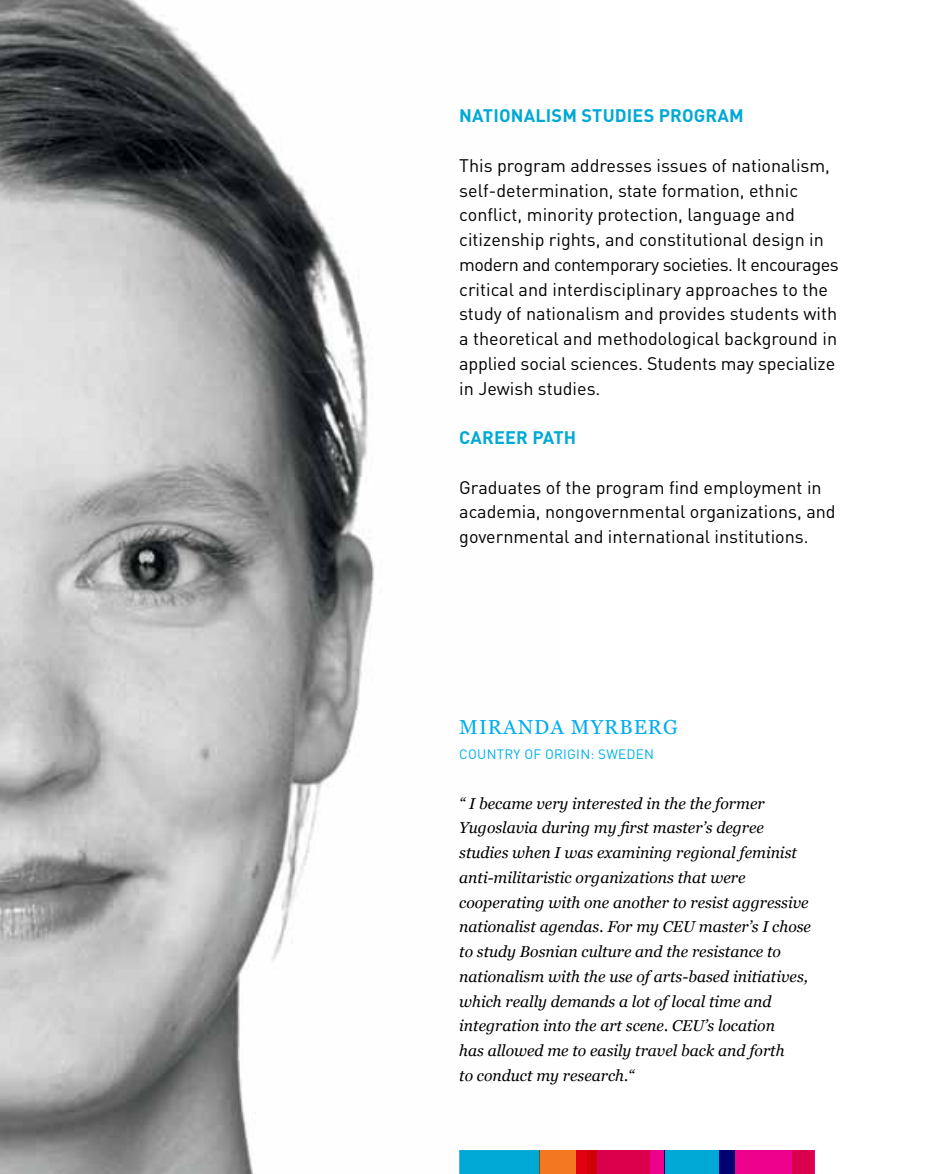
<style>
.page{position:relative;width:944px;height:1174px;background:#fff}
.page>*{position:absolute;margin:0;border:0;box-sizing:border-box;transform-origin:0 0}
.t1{font:20.25px "Georgia";letter-spacing:.05em;color:#00aeef}
.t2{font:18px/24.8px "DIN Pro";color:#000}
.t3{font:700 18px "DIN Pro";letter-spacing:.01em;color:#00a9d5}
.t4{font:italic 15.75px/24.8px "Georgia";color:#000}
.t5{font:13.5px "DIN Pro";letter-spacing:.02em;color:#00aeef}
</style>
<div class="page">
<img style="left:0;top:0;width:375px;height:1174px">
<div style="left:459px;top:1150px;width:81px;height:24px;background:#00a9d5"></div>
<div style="left:576px;top:1150px;width:89px;height:24px;background:#ec008c"></div>
<div style="left:719px;top:1150px;width:95px;height:24px;background:#ec008c"></div>
<svg style="left:665px;top:1150px;width:70px;height:24px;background:#0082be"></svg>
<div style="left:793px;top:1150px;width:21px;height:24px;background:#da004c"></div>
<svg style="left:540px;top:1150px;width:47px;height:24px"></svg>
<svg style="left:587px;top:1150px;width:62px;height:24px"></svg>
<p class="t3" style="left:459px;top:103px;width:286px">NATIONALISM STUDIES PROGRAM</p>
<p class="t2" style="left:459px;top:152px;width:381px">This program addresses issues of nationalism, self-determination, state formation, ethnic conflict, minority protection, language and citizenship rights, and constitutional design in modern and contemporary societies. It encourages critical and interdisciplinary approaches to the study of nationalism and provides students with a theoretical and methodological background in applied social sciences. Students may specialize in Jewish studies.</p>
<p class="t3" style="left:459px;top:425px;width:24px">CAREER</p>
<p class="t3" style="left:532px;top:425px;width:45px">PAT H</p>
<p class="t2" style="left:459px;top:474px;width:378px">Graduates of the program find employment in academia, nongovernmental organizations, and governmental and international institutions.</p>
<p class="t1" style="left:459px;top:715px;width:220px">MIRANDA MYRBERG</p>
<p class="t5" style="left:459px;top:745px;width:196px">Country of origin: Sweden</p>
<p class="t4" style="left:459px;top:791px;width:353px">“ I became very interested in the the former Yugoslavia during my first master’s degree studies when I was examining regional feminist anti-militaristic organizations that were cooperating with one another to resist aggressive nationalist agendas. For my CEU master’s I chose to study Bosnian culture and the resistance to nationalism with the use of arts-based initiatives, which really demands a lot of local time and integration into the art scene. CEU’s location<br>has allowed me to easily travel back and forth<br>to conduct my research.“</p>
</div>
